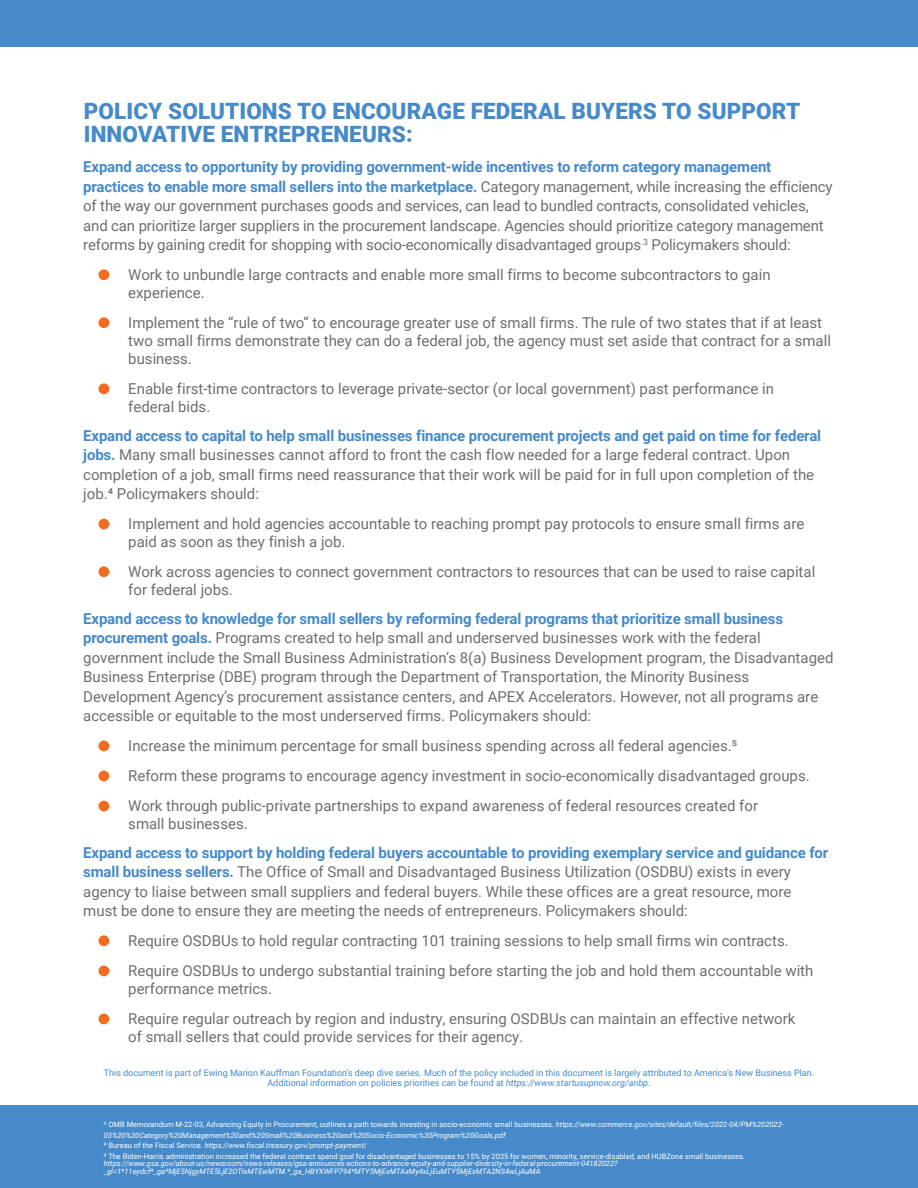
<style>
.page{position:relative;width:918px;height:1188px;background:#fff}
.page>*{position:absolute;margin:0;border:0;box-sizing:border-box;transform-origin:0 0}
.t1{font:900 22.5px/22.5px "Roboto";letter-spacing:.005em;color:#468ac9}
.t2{font:15px/19.5px "Roboto";color:#6d6e70}
.t3{font:9px/10.5px "Roboto";color:#468ac9;text-align:center}
.t4{font:7.5px/10.5px "Roboto";color:#fff}
.t5{font:italic 7.5px/7.5px "Roboto";color:#fff}
.s1{font-weight:700;color:#468ac9}
.s2{font-style:italic}
</style>
<div class="page">
<div style="left:0;top:1106px;width:918px;height:82px;background:#468ac9"></div>
<div style="left:98px;top:269px;width:11px;height:11px;background:#f36b21;border-radius:5px"></div>
<div style="left:98px;top:317px;width:11px;height:11px;background:#f36b21;border-radius:5px"></div>
<div style="left:98px;top:383px;width:11px;height:11px;background:#f36b21;border-radius:5px"></div>
<div style="left:1px;top:0;width:917px;height:47px;background:#468ac9"></div>
<div style="left:98px;top:519px;width:11px;height:10px;background:#f36b21;border-radius:5px"></div>
<div style="left:98px;top:566px;width:11px;height:11px;background:#f36b21;border-radius:5px"></div>
<div style="left:98px;top:741px;width:11px;height:10px;background:#f36b21;border-radius:5px"></div>
<div style="left:98px;top:771px;width:11px;height:10px;background:#f36b21;border-radius:5px"></div>
<div style="left:98px;top:801px;width:11px;height:10px;background:#f36b21;border-radius:5px"></div>
<div style="left:98px;top:935px;width:11px;height:11px;background:#f36b21;border-radius:5px"></div>
<div style="left:98px;top:966px;width:11px;height:10px;background:#f36b21;border-radius:5px"></div>
<div style="left:98px;top:1014px;width:11px;height:10px;background:#f36b21;border-radius:5px"></div>
<h1 class="t1" style="left:84px;top:99px;width:718px">POLICY SOLUTIONS TO ENCOURAGE FEDERAL BUYERS TO SUPPORT<br>INNOVATIVE ENTREPRENEURS:</h1>
<p class="t2" style="left:83px;top:157px;width:751px"><span class="s1">Expand access to opportunity by providing government-wide incentives to reform category management practices to enable more small sellers into the marketplace.</span> Category management, while increasing the efficiency of the way our government purchases goods and services, can lead to bundled contracts, consolidated vehicles, and can prioritize larger suppliers in the procurement landscape. Agencies should prioritize category management reforms by gaining credit for shopping with socio-economically disadvantaged groups<sup>.3</sup> Policymakers should:</p>
<p class="t2" style="left:128px;top:266px;width:644px;line-height:18px;text-indent:-27px">• Work to unbundle large contracts and enable more small firms to become subcontractors to gain experience.</p>
<p class="t2" style="left:128px;top:314px;width:704px;line-height:18px;text-indent:-27px">• Implement the “rule of two” to encourage greater use of small firms. The rule of two states that if at least two small firms demonstrate they can do a federal job, the agency must set aside that contract for a small business.</p>
<p class="t2" style="left:128px;top:380px;width:647px;line-height:18px;text-indent:-27px">• Enable first-time contractors to leverage private-sector (or local government) past performance in federal bids.</p>
<p class="t2" style="left:83px;top:425px;width:740px"><span class="s1">Expand access to capital to help small businesses finance procurement projects and get paid on time for federal jobs.</span> Many small businesses cannot afford to front the cash flow needed for a large federal contract. Upon completion of a job, small firms need reassurance that their work will be paid for in full upon completion of the job.4 Policymakers should:</p>
<p class="t2" style="left:128px;top:515px;width:678px;line-height:18px;text-indent:-27px">• Implement and hold agencies accountable to reaching prompt pay protocols to ensure small firms are paid as soon as they finish a job.</p>
<p class="t2" style="left:128px;top:563px;width:689px;line-height:18px;text-indent:-27px">• Work across agencies to connect government contractors to resources that can be used to raise capital for federal jobs.</p>
<p class="t2" style="left:83px;top:608px;width:752px"><span class="s1">Expand access to knowledge for small sellers by reforming federal programs that prioritize small business procurement goals.</span> Programs created to help small and underserved businesses work with the federal government include the Small Business Administration’s 8(a) Business Development program, the Disadvantaged Business Enterprise (DBE) program through the Department of Transportation, the Minority Business Development Agency’s procurement assistance centers, and APEX Accelerators. However, not all programs are accessible or equitable to the most underserved firms. Policymakers should:</p>
<p class="t2" style="left:101px;top:736px;width:638px">• Increase the minimum percentage for small business spending across all federal agencies.5</p>
<p class="t2" style="left:101px;top:766px;width:710px">• Reform these programs to encourage agency investment in socio-economically disadvantaged groups.</p>
<p class="t2" style="left:128px;top:797px;width:631px;line-height:18px;text-indent:-27px">• Work through public-private partnerships to expand awareness of federal resources created for small businesses.</p>
<p class="t2" style="left:83px;top:842px;width:747px"><span class="s1">Expand access to support by holding federal buyers accountable to providing exemplary service and guidance for small business sellers.</span> The Office of Small and Disadvantaged Business Utilization (OSDBU) exists in every agency to liaise between small suppliers and federal buyers. While these offices are a great resource, more must be done to ensure they are meeting the needs of entrepreneurs. Policymakers should:</p>
<p class="t2" style="left:101px;top:931px;width:689px">• Require OSDBUs to hold regular contracting 101 training sessions to help small firms win contracts.</p>
<p class="t2" style="left:128px;top:962px;width:687px;line-height:18px;text-indent:-27px">• Require OSDBUs to undergo substantial training before starting the job and hold them accountable with performance metrics.</p>
<p class="t2" style="left:128px;top:1010px;width:669px;line-height:18px;text-indent:-27px">• Require regular outreach by region and industry, ensuring OSDBUs can maintain an effective network of small sellers that could provide services for their agency.</p>
<p class="t3" style="left:104px;top:1067px;width:712px">This document is part of Ewing Marion Kauffman Foundation’s deep dive series. Much of the policy included in this document is largely attributed to America’s New Business Plan.<br>Additional information on policies priorities can be found at <span class="s2">https://www.startusupnow.org/anbp</span>.</p>
<p class="t4" style="left:104px;top:1119px;width:682px">³ OMB Memorandum M-22-03, Advancing Equity in Procurement, outlines a path towards investing in socio-economic small businesses. <span class="s2">https://www.commerce.gov/sites/default/files/2022-04/PM%202022- 03%20%20Category%20Management%20and%20Small%20Business%20and%20Socio-Economic%20Program%20Goals.pdf<br></span>4 Bureau of the Fiscal Service. <span class="s2">https://www.fiscal.treasury.gov/prompt-payment/<br></span>5 The Biden-Harris administration increased the federal contract spend goal for disadvantaged businesses to 15% by 2025 for women, minority, service-disabled, and HUBZone small businesses.</p>
<p class="t5" style="left:104px;top:1160px;width:515px">https://www.gsa.gov/about-us/newsroom/news-releases/gsa-announces-actions-to-advance-equity-and-supplier-diversity-in-federal-procurement-04182022? _gl=1*11eydcf*_ga*MjE5NjgyMTE5LjE2OTIxMTEwMTM.*_ga_HBYXWFP794*MTY5MjExMTAxMy4xLjEuMTY5MjExMTA2NS4wLjAuMA</p>
</div>
